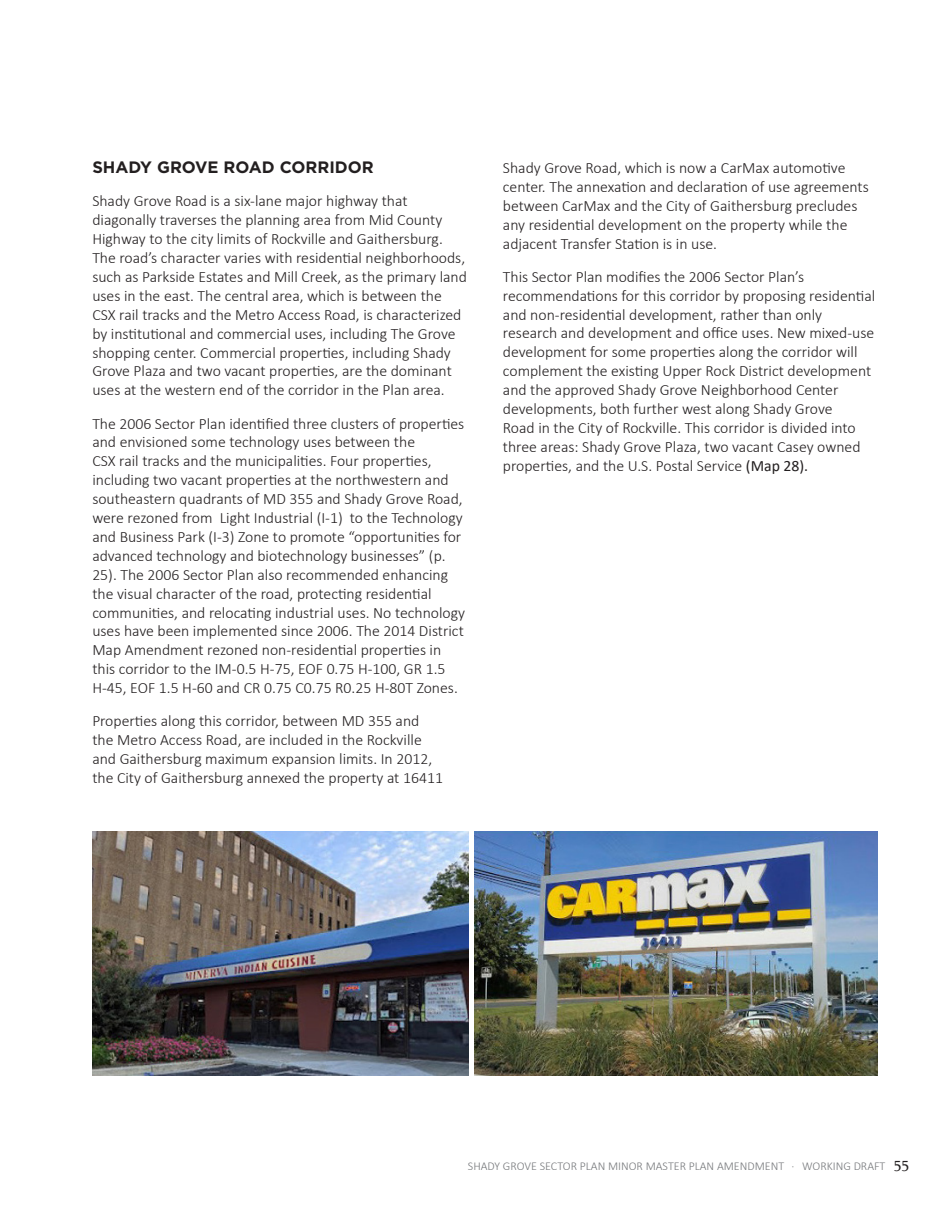
<style>
.page{position:relative;width:945px;height:1215px;background:#fff}
.page>*{position:absolute;margin:0;border:0;box-sizing:border-box;transform-origin:0 0}
.Heading_Level_2{font:700 16.5px "Gotham";color:#231f20}
.Body{font:300 15.75px/18.9px "Calibri";color:#231f20}
.t1{font:300 12px "Calibri";color:#76787b}
.s1{font-weight:400}
.s2{font-family:"Sylfaen";font-weight:400;font-size:6px}
.s3{font-family:"Sylfaen";font-weight:400;font-size:15px;color:#231f20}
</style>
<div class="page">
<img style="left:92px;top:832px;width:377px;height:244px">
<img style="left:475px;top:832px;width:402px;height:244px">
<p class="Heading_Level_2" style="left:92px;top:158px;width:283px">SHADY GROVE ROAD CORRIDOR</p>
<p class="Body" style="left:92px;top:192px;width:376px">Shady Grove Road is a six-lane major highway that diagonally traverses the planning area from Mid County Highway to the city limits of Rockville and Gaithersburg.<br>The road’s character varies with residential neighborhoods, such as Parkside Estates and Mill Creek, as the primary land uses in the east. The central area, which is between the CSX rail tracks and the Metro Access Road, is characterized by institutional and commercial uses, including The Grove shopping center. Commercial properties, including Shady Grove Plaza and two vacant properties, are the dominant uses at the western end of the corridor in the Plan area.</p>
<p class="Body" style="left:92px;top:414px;width:374px">The 2006 Sector Plan identified three clusters of properties and envisioned some technology uses between the<br>CSX rail tracks and the municipalities. Four properties, including two vacant properties at the northwestern and southeastern quadrants of MD 355 and Shady Grove Road, were rezoned from Light Industrial (I-1) to the Technology and Business Park (I-3) Zone to promote “opportunities for advanced technology and biotechnology businesses” (p.<br>25). The 2006 Sector Plan also recommended enhancing the visual character of the road, protecting residential communities, and relocating industrial uses. No technology uses have been implemented since 2006. The 2014 District Map Amendment rezoned non-residential properties in this corridor to the IM-0.5 H-75, EOF 0.75 H-100, GR 1.5<br>H-45, EOF 1.5 H-60 and CR 0.75 C0.75 R0.25 H-80T Zones.</p>
<p class="Body" style="left:92px;top:711px;width:352px">Properties along this corridor, between MD 355 and the Metro Access Road, are included in the Rockville and Gaithersburg maximum expansion limits. In 2012, the City of Gaithersburg annexed the property at 16411</p>
<p class="Body" style="left:503px;top:158px;width:367px">Shady Grove Road, which is now a CarMax automotive center. The annexation and declaration of use agreements between CarMax and the City of Gaithersburg precludes any residential development on the property while the adjacent Transfer Station is in use.</p>
<p class="Body" style="left:503px;top:267px;width:374px">This Sector Plan modifies the 2006 Sector Plan’s recommendations for this corridor by proposing residential and non-residential development, rather than only research and development and office uses. New mixed-use development for some properties along the corridor will complement the existing Upper Rock District development and the approved Shady Grove Neighborhood Center developments, both further west along Shady Grove<br>Road in the City of Rockville. This corridor is divided into three areas: Shady Grove Plaza, two vacant Casey owned properties, and the U.S. Postal Service <span class="s1">(Map 28).</span></p>
<p class="t1" style="left:468px;top:1159px;width:443px">SHADY GROVE SECTOR PLAN MINOR MASTER PLAN AMENDMENT <span class="s2">•</span> WORKING DRAFT <span class="s3">55</span></p>
</div>
